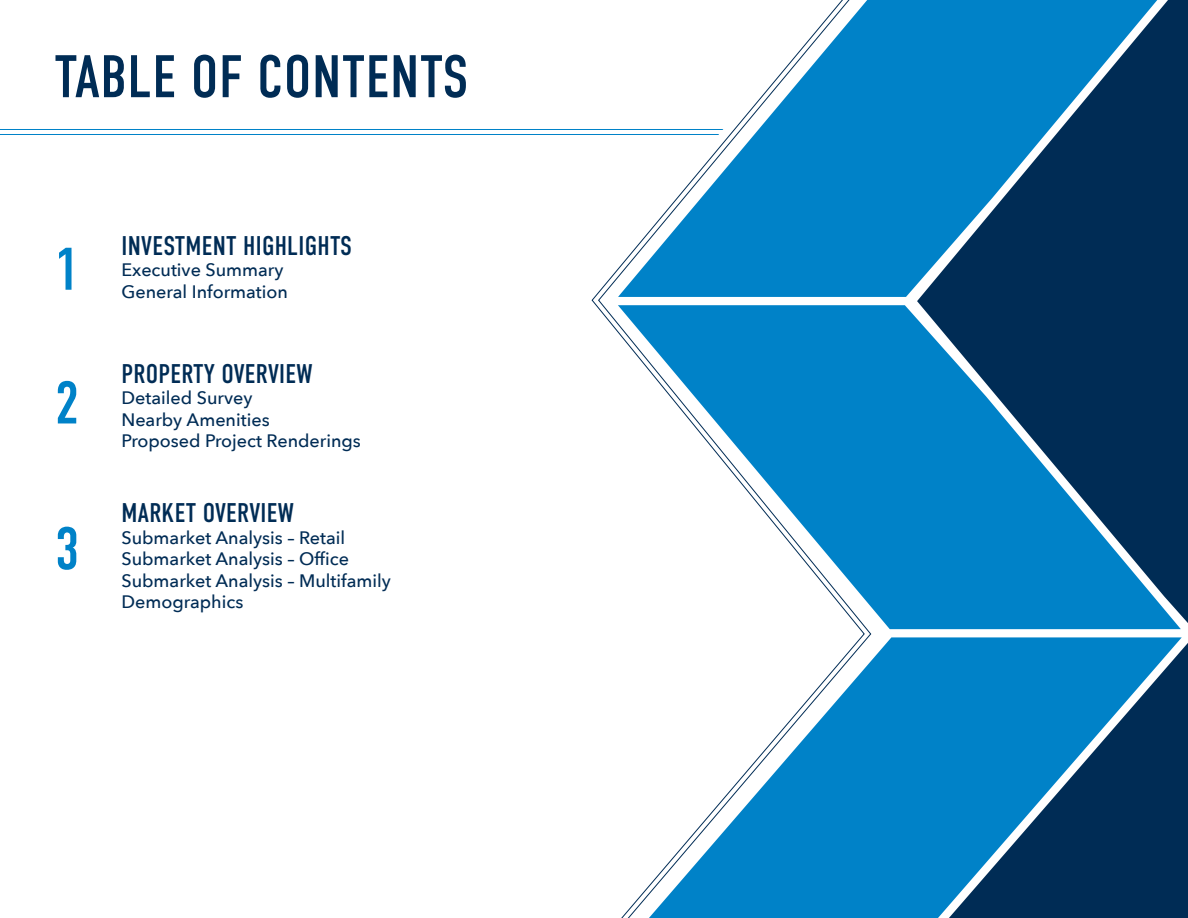
<style>
.page{position:relative;width:1188px;height:918px;background:#fff}
.page>*{position:absolute;margin:0;border:0;box-sizing:border-box;transform-origin:0 0}
.Page_Header{font:60px "DIN Condensed";letter-spacing:.01em;color:#002c55}
.t1{font:60px "DIN Condensed";color:#0082c8}
.t2{font:27px "DIN Condensed";letter-spacing:.01em;color:#002c55}
.Basic_copy{font:500 18px "Avenir Next";color:#002c55}
</style>
<div class="page">
<hr style="left:0;top:129px;width:731px;height:1px;background:#0082c8">
<hr style="left:0;top:134px;width:731px;height:1px;background:#0082c8">
<div style="left:917px;top:0;width:271px;height:623px;background:#002c55"></div>
<div style="left:879px;top:637px;width:303px;height:281px;background:#0082c8"></div>
<svg style="left:879px;top:0;width:278px;height:297px;background:#0a649b"></svg>
<svg style="left:879px;top:305px;width:302px;height:324px;background:#09639a"></svg>
<svg style="left:949px;top:643px;width:239px;height:275px;background:#0b5c90"></svg>
<div style="left:872px;top:0;width:7px;height:918px;background:#0082c8"></div>
<svg style="left:865px;top:0;width:7px;height:918px;background:#128acb"></svg>
<svg style="left:591px;top:0;width:274px;height:918px"></svg>
<p class="Page_Header" style="left:54px;top:43px;width:416px">TABLE OF CONTENTS</p>
<p class="t1" style="left:55px;top:236px;width:27px">1</p>
<p class="t1" style="left:55px;top:369px;width:27px">2</p>
<p class="t1" style="left:55px;top:515px;width:27px">3</p>
<p class="t2" style="left:122px;top:230px;width:232px">INVESTMENT HIGHLIGHTS</p>
<p class="Basic_copy" style="left:122px;top:255px;width:163px">Executive Summary</p>
<p class="Basic_copy" style="left:122px;top:276px;width:168px">General Information</p>
<p class="t2" style="left:122px;top:358px;width:192px">PROPERTY OVERVIEW</p>
<p class="Basic_copy" style="left:122px;top:383px;width:132px">Detailed Survey</p>
<p class="Basic_copy" style="left:122px;top:404px;width:150px">Nearby Amenities</p>
<p class="Basic_copy" style="left:122px;top:426px;width:241px">Proposed Project Renderings</p>
<p class="t2" style="left:122px;top:498px;width:174px">MARKET OVERVIEW</p>
<p class="Basic_copy" style="left:122px;top:522px;width:225px">Submarket Analysis – Retail</p>
<p class="Basic_copy" style="left:122px;top:544px;width:229px">Submarket Analysis – Office</p>
<p class="Basic_copy" style="left:122px;top:565px;width:271px">Submarket Analysis – Multifamily</p>
<p class="Basic_copy" style="left:122px;top:587px;width:123px">Demographics</p>
</div>
